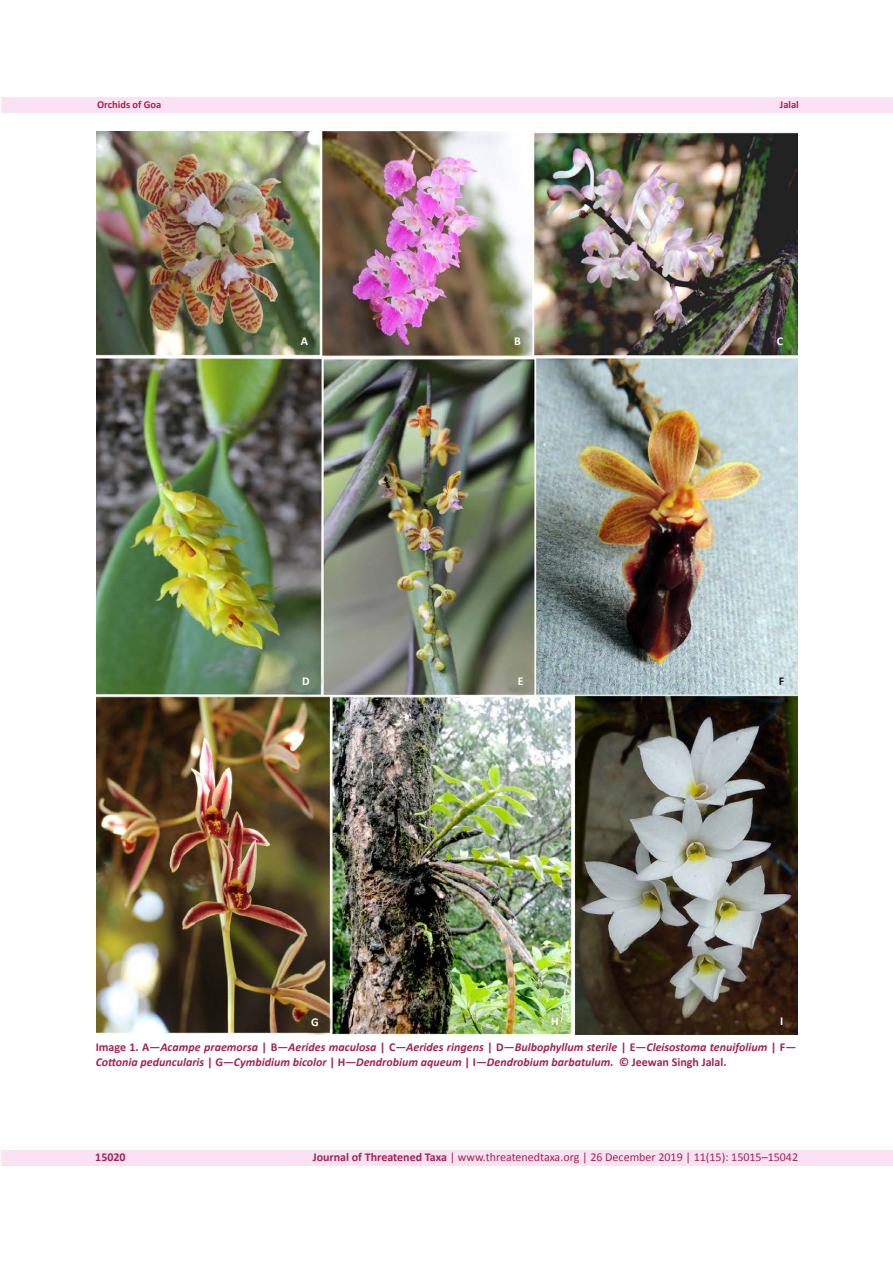
<style>
.page{position:relative;width:893px;height:1263px;background:#fff}
.page>*{position:absolute;margin:0;border:0;box-sizing:border-box;transform-origin:0 0}
.t1{font:12px/14.4px "Calibri Bold Italic 2";color:#a5234c}
.t2{font:12px "Calibri 2";color:#a5234c}
.t3{font:700 12px "Calibri";color:#a5234c}
.t4{font:12px "Calibri Bold 2";color:#fff}
.t5{font:700 12px "Calibri";color:#fff}
.t6{font:12px "Calibri Bold 2";color:#231f20}
.t7{font:10.5px "Calibri Bold 2";color:#a5234c}
.s1{font-family:"Calibri";font-weight:700}
.s2{font-family:"Calibri";font-weight:700;font-style:italic}
.s3{font-family:"Calibri Bold 2"}
</style>
<div class="page">
<div style="left:1px;top:97px;width:891px;height:15px;background:#fbe1f4"></div>
<div style="left:1px;top:1150px;width:892px;height:16px;background:#fbe1f4"></div>
<img style="left:96px;top:132px;width:701px;height:902px">
<p class="t7" style="left:97px;top:98px;width:66px">Orchids of Goa</p>
<p class="t7" style="left:780px;top:98px;width:20px">Jalal</p>
<p class="t4" style="left:301px;top:333px;width:9px">A</p>
<p class="t5" style="left:514px;top:333px;width:8px">B</p>
<p class="t4" style="left:777px;top:333px;width:8px">C</p>
<p class="t4" style="left:302px;top:674px;width:9px">D</p>
<p class="t4" style="left:518px;top:674px;width:7px">E</p>
<p class="t6" style="left:779px;top:674px;width:7px">F</p>
<p class="t5" style="left:311px;top:1014px;width:9px">G</p>
<p class="t5" style="left:551px;top:1013px;width:9px">H</p>
<p class="t4" style="left:780px;top:1013px;width:5px">I</p>
<p class="t1" style="left:96px;top:1040px;width:702px"><span class="s1">Image 1. A—</span>Acampe praemorsa <span class="s1">| B—</span>Aerides maculosa <span class="s1">| C—</span>Aerides ringens <span class="s1">| D—</span>Bulbophyllum sterile <span class="s1">| E—</span>Cleisostoma tenuifolium <span class="s1">| F—<br></span><span class="s2">Cottonia peduncularis</span> <span class="s1">| G—</span>Cymbidium bicolor <span class="s1">| H—</span>Dendrobium aqueum <span class="s1">| I—</span>Dendrobium barbatulum. <span class="s1">© Jeewan Singh Jalal.</span></p>
<p class="t3" style="left:95px;top:1149px;width:32px">15020</p>
<p class="t2" style="left:313px;top:1150px;width:487px"><span class="s3">Journal of Threatened Taxa</span> | www.threatenedtaxa.org | 26 December 2019 | 11(15): 15015–15042</p>
</div>
